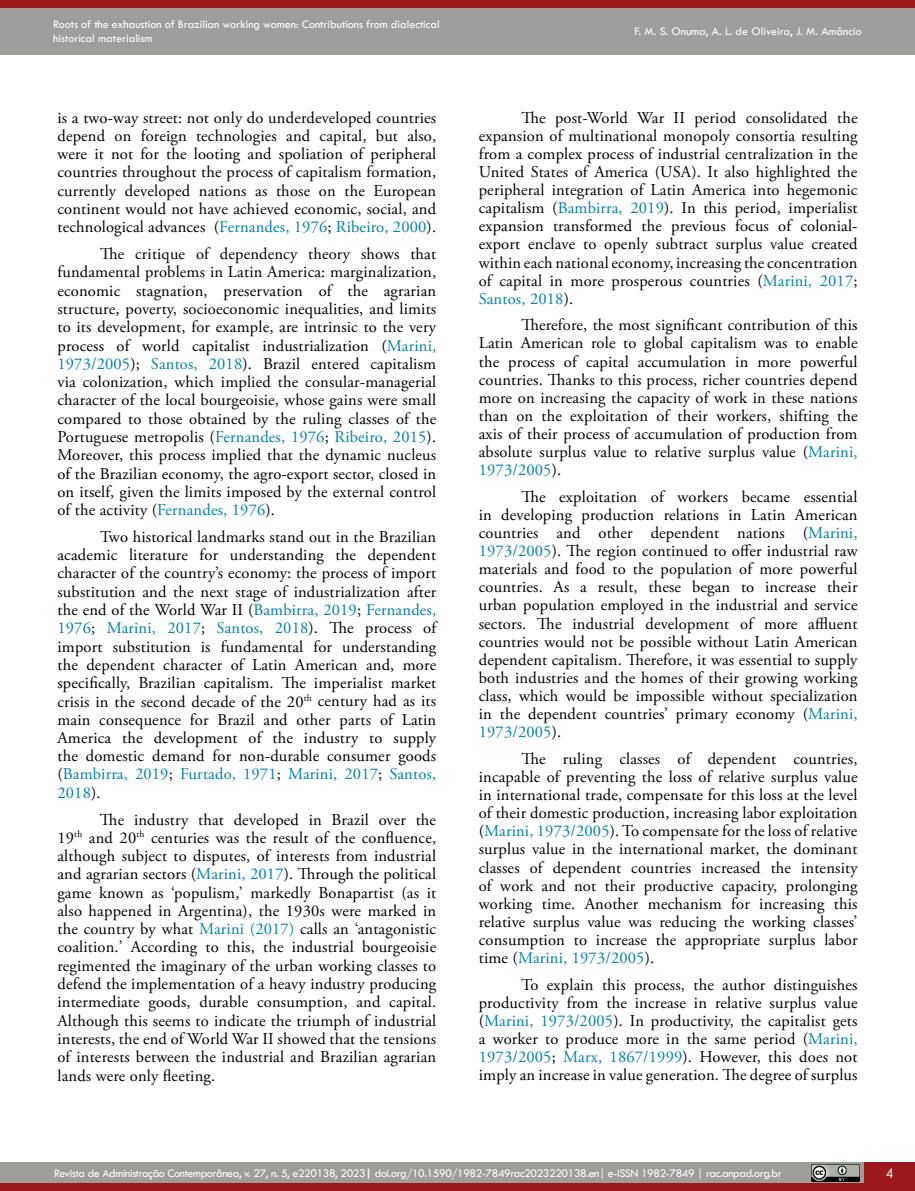
<style>
.page{position:relative;width:915px;height:1191px;background:#fff}
.page>*{position:absolute;margin:0;border:0;box-sizing:border-box;transform-origin:0 0}
.t1{font:16.5px/18.3px "Adobe Garamond Pro";letter-spacing:.01em;color:#000;text-align:justify}
.t2{font:13.5px "Century Gothic";color:#fff}
.t3{font:12px "Tw Cen";letter-spacing:-.02em;color:#fff}
.t4{font:12px/14.4px "Tw Cen";color:#fff}
.s1{color:#0080ad}
.s2{font-weight:700}
</style>
<div class="page">
<div style="left:863px;top:1162px;width:51px;height:21px;background:#9d1a1a"></div>
<div style="left:0;top:0;width:914px;height:54px;background:#9d9d9c"></div>
<div style="left:0;top:0;width:914px;height:7px;background:#9d1a18"></div>
<div style="left:0;top:1162px;width:863px;height:21px;background:#9d9d9c"></div>
<div style="left:0;top:1183px;width:914px;height:8px;background:#9d1a18"></div>
<svg style="left:914px;top:1162px;width:1px;height:29px"></svg>
<img style="left:811px;top:1164px;width:48px;height:17px">
<p class="t4" style="left:53px;top:17px;width:388px">Roots of the exhaustion of Brazilian working women: Contributions from dialectical historical materialism</p>
<p class="t1" style="left:57px;top:109px;width:380px">is a two-way street: not only do underdeveloped countries depend on foreign technologies and capital, but also, were it not for the looting and spoliation of peripheral countries throughout the process of capitalism formation, currently developed nations as those on the European continent would not have achieved economic, social, and technological advances (<span class="s1">Fernandes, 1976</span>; <span class="s1">Ribeiro, 2000</span>).</p>
<p class="t1" style="left:57px;top:245px;width:380px;text-indent:43px">The critique of dependency theory shows that fundamental problems in Latin America: marginalization, economic stagnation, preservation of the agrarian structure, poverty, socioeconomic inequalities, and limits to its development, for example, are intrinsic to the very process of world capitalist industrialization (<span class="s1">Marini, 1973/2005</span>); <span class="s1">Santos, 2018</span>). Brazil entered capitalism via colonization, which implied the consular-managerial character of the local bourgeoisie, whose gains were small compared to those obtained by the ruling classes of the Portuguese metropolis (<span class="s1">Fernandes, 1976</span>; <span class="s1">Ribeiro, 2015</span>).<br>Moreover, this process implied that the dynamic nucleus of the Brazilian economy, the agro-export sector, closed in on itself, given the limits imposed by the external control of the activity (<span class="s1">Fernandes, 1976</span>).</p>
<p class="t1" style="left:57px;top:528px;width:380px;text-indent:43px">Two historical landmarks stand out in the Brazilian academic literature for understanding the dependent character of the country’s economy: the process of import substitution and the next stage of industrialization after the end of the World War II (<span class="s1">Bambirra, 2019</span>; <span class="s1">Fernandes, 1976</span>; <span class="s1">Marini, 2017</span>; <span class="s1">Santos, 2018</span>). The process of import substitution is fundamental for understanding the dependent character of Latin American and, more specifically, Brazilian capitalism. The imperialist market crisis in the second decade of the 20<sup>th</sup> century had as its main consequence for Brazil and other parts of Latin America the development of the industry to supply the domestic demand for non-durable consumer goods (<span class="s1">Bambirra, 2019</span>; <span class="s1">Furtado, 1971</span>; <span class="s1">Marini, 2017</span>; <span class="s1">Santos, 2018</span>).</p>
<p class="t1" style="left:57px;top:810px;width:380px;text-indent:43px">The industry that developed in Brazil over the 19<sup>th</sup> and 20<sup>th</sup> centuries was the result of the confluence, although subject to disputes, of interests from industrial and agrarian sectors (<span class="s1">Marini, 2017</span>). Through the political game known as ‘populism,’ markedly Bonapartist (as it also happened in Argentina), the 1930s were marked in the country by what <span class="s1">Marini (2017)</span> calls an ‘antagonistic coalition.’ According to this, the industrial bourgeoisie regimented the imaginary of the urban working classes to defend the implementation of a heavy industry producing intermediate goods, durable consumption, and capital.<br>Although this seems to indicate the triumph of industrial interests, the end of World War II showed that the tensions of interests between the industrial and Brazilian agrarian lands were only fleeting.</p>
<p class="t4" style="left:634px;top:24px;width:229px">F. M. S. Onuma, A. L. de Oliveira, J. M. Amâncio</p>
<p class="t1" style="left:478px;top:109px;width:380px;text-indent:43px">The post-World War II period consolidated the expansion of multinational monopoly consortia resulting from a complex process of industrial centralization in the United States of America (USA). It also highlighted the peripheral integration of Latin America into hegemonic capitalism (<span class="s1">Bambirra, 2019</span>). In this period, imperialist expansion transformed the previous focus of colonial&shy;export enclave to openly subtract surplus value created within each national economy, increasing the concentration of capital in more prosperous countries (<span class="s1">Marini, 2017</span>; <span class="s1">Santos, 2018</span>).</p>
<p class="t1" style="left:478px;top:317px;width:380px;text-indent:43px">Therefore, the most significant contribution of this Latin American role to global capitalism was to enable the process of capital accumulation in more powerful countries. Thanks to this process, richer countries depend more on increasing the capacity of work in these nations than on the exploitation of their workers, shifting the axis of their process of accumulation of production from absolute surplus value to relative surplus value (<span class="s1">Marini, 1973/2005</span>).</p>
<p class="t1" style="left:478px;top:488px;width:380px;text-indent:43px">The exploitation of workers became essential in developing production relations in Latin American countries and other dependent nations (<span class="s1">Marini, 1973/2005</span>). The region continued to offer industrial raw materials and food to the population of more powerful countries. As a result, these began to increase their urban population employed in the industrial and service sectors. The industrial development of more affluent countries would not be possible without Latin American dependent capitalism. Therefore, it was essential to supply both industries and the homes of their growing working class, which would be impossible without specialization in the dependent countries’ primary economy (<span class="s1">Marini, 1973/2005</span>).</p>
<p class="t1" style="left:478px;top:750px;width:380px;text-indent:43px">The ruling classes of dependent countries, incapable of preventing the loss of relative surplus value in international trade, compensate for this loss at the level of their domestic production, increasing labor exploitation (<span class="s1">Marini, 1973/2005</span>). To compensate for the loss of relative surplus value in the international market, the dominant classes of dependent countries increased the intensity of work and not their productive capacity, prolonging working time. Another mechanism for increasing this relative surplus value was reducing the working classes’ consumption to increase the appropriate surplus labor time (<span class="s1">Marini, 1973/2005</span>).</p>
<p class="t1" style="left:478px;top:976px;width:380px;text-indent:43px">To explain this process, the author distinguishes productivity from the increase in relative surplus value (<span class="s1">Marini, 1973/2005</span>). In productivity, the capitalist gets a worker to produce more in the same period (<span class="s1">Marini, 1973/2005</span>; <span class="s1">Marx, 1867/1999</span>). However, this does not imply an increase in value generation. The degree of surplus</p>
<p class="t3" style="left:54px;top:1166px;width:728px">Revista de Administração Contemporânea, v. 27, n. 5, e220138, 2023<span class="s2">|</span> doi.org/10.1590/1982-7849rac2023220138.en| e-ISSN 1982-7849 | rac.anpad.org.br</p>
<p class="t2" style="left:885px;top:1163px;width:9px">4</p>
</div>
